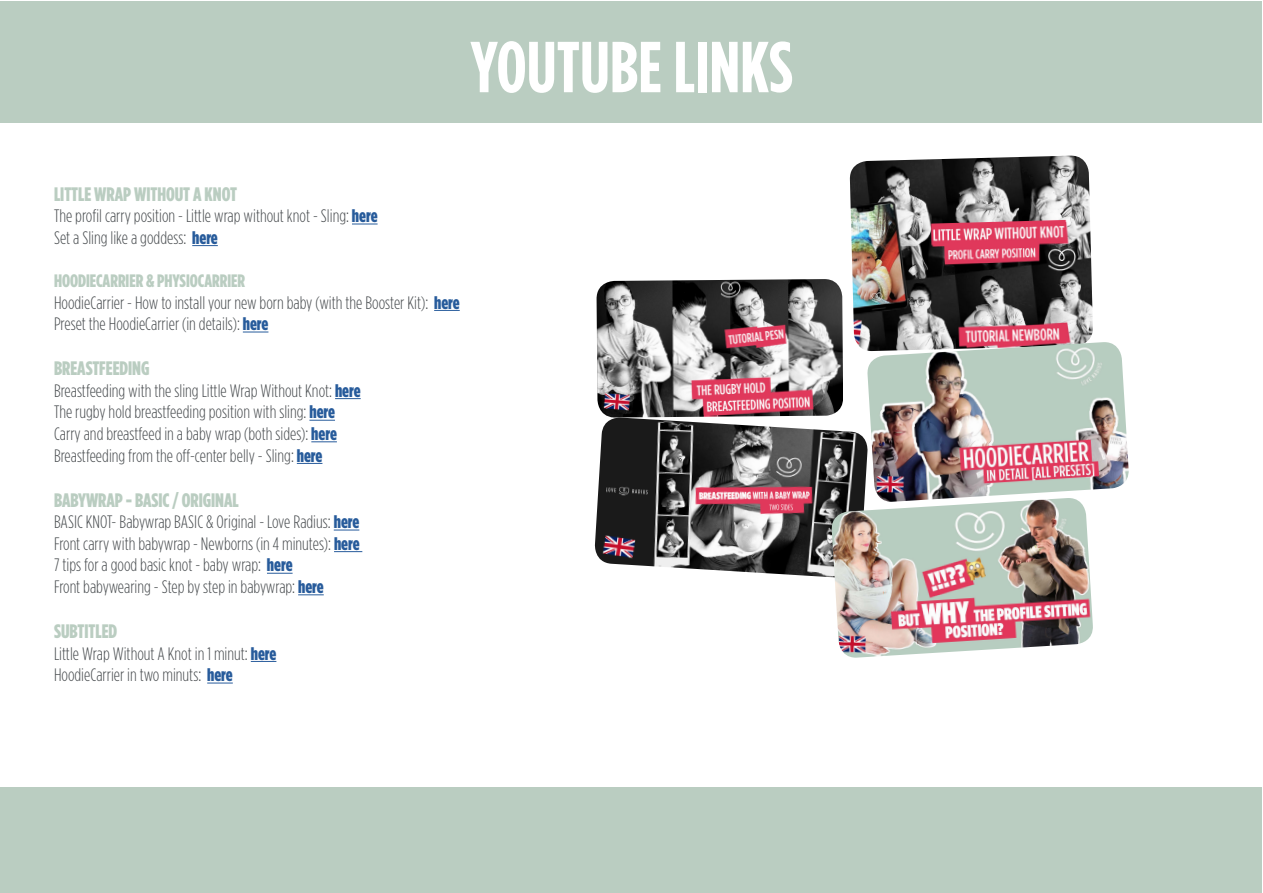
<style>
.page{position:relative;width:1263px;height:893px;background:#fff}
.page>*{position:absolute;margin:0;border:0;box-sizing:border-box;transform-origin:0 0}
.t1{font:700 72px "Gotham Condensed";color:#fff}
.t2{font:900 19.5px "Gotham Condensed";color:#bacdc1}
.t3{font:300 18px/21.6px "Gotham Condensed";color:#474b4e}
.s1{font-weight:900;color:#275b9b}
.s2{font-weight:900;color:#bacdc1}
</style>
<div class="page">
<img style="left:596px;top:279px;width:247px;height:138px">
<div style="left:1px;top:1px;width:1261px;height:122px;background:#bacdc1"></div>
<svg style="left:352px;top:224px;width:26px;height:1px"></svg>
<svg style="left:192px;top:245px;width:26px;height:1px"></svg>
<svg style="left:434px;top:310px;width:26px;height:1px"></svg>
<svg style="left:243px;top:332px;width:25px;height:1px"></svg>
<svg style="left:335px;top:398px;width:26px;height:1px"></svg>
<svg style="left:309px;top:420px;width:26px;height:1px"></svg>
<svg style="left:311px;top:441px;width:26px;height:1px"></svg>
<svg style="left:297px;top:463px;width:25px;height:1px"></svg>
<svg style="left:334px;top:530px;width:25px;height:1px"></svg>
<svg style="left:334px;top:551px;width:28px;height:1px"></svg>
<svg style="left:267px;top:573px;width:26px;height:1px"></svg>
<svg style="left:298px;top:594px;width:26px;height:1px"></svg>
<svg style="left:251px;top:661px;width:25px;height:1px"></svg>
<svg style="left:207px;top:683px;width:26px;height:1px"></svg>
<div style="left:0;top:788px;width:1261px;height:105px;background:#bacdc1"></div>
<img style="left:594px;top:418px;width:272px;height:160px">
<img style="left:849px;top:156px;width:244px;height:193px">
<img style="left:866px;top:342px;width:263px;height:156px">
<img style="left:831px;top:498px;width:262px;height:160px">
<h1 class="t1" style="left:470px;top:26px;width:324px">YOUTUBE LINKS</h1>
<p class="t2" style="left:54px;top:182px;width:184px">LITTLE WRAP WITHOUT A KNOT</p>
<p class="t3" style="left:54px;top:205px;width:325px">The profil carry position - Little wrap without knot - Sling: <span class="s1">here<br></span>Set a Sling like a goddess: <span class="s1">here</span></p>
<p class="t3" style="left:54px;top:270px;width:407px"><span class="s2">HOODIECARRIER &amp; PHYSIOCARRIER<br></span>HoodieCarrier - How to install your new born baby (with the Booster Kit): <span class="s1">here<br></span>Preset the HoodieCarrier (in details): <span class="s1">here</span></p>
<p class="t2" style="left:54px;top:357px;width:97px">BREASTFEEDING</p>
<p class="t3" style="left:54px;top:380px;width:308px">Breastfeeding with the sling Little Wrap Without Knot: <span class="s1">here </span>The rugby hold breastfeeding position with sling: <span class="s1">here </span>Carry and breastfeed in a baby wrap (both sides): <span class="s1">here </span>Breastfeeding from the off-center belly - Sling: <span class="s1">here</span></p>
<p class="t2" style="left:54px;top:488px;width:186px">BABYWRAP - BASIC / ORIGINAL</p>
<p class="t3" style="left:54px;top:511px;width:307px">BASIC KNOT- Babywrap BASIC &amp; Original - Love Radius: <span class="s1">here </span>Front carry with babywrap - Newborns (in 4 minutes): <span class="s1">here </span>7 tips for a good basic knot - baby wrap: <span class="s1">here<br></span>Front babywearing - Step by step in babywrap: <span class="s1">here</span></p>
<p class="t2" style="left:54px;top:620px;width:65px">SUBTITLED</p>
<p class="t3" style="left:54px;top:642px;width:224px">Little Wrap Without A Knot in 1 minut: <span class="s1">here<br></span>HoodieCarrier in two minuts: <span class="s1">here</span></p>
</div>
